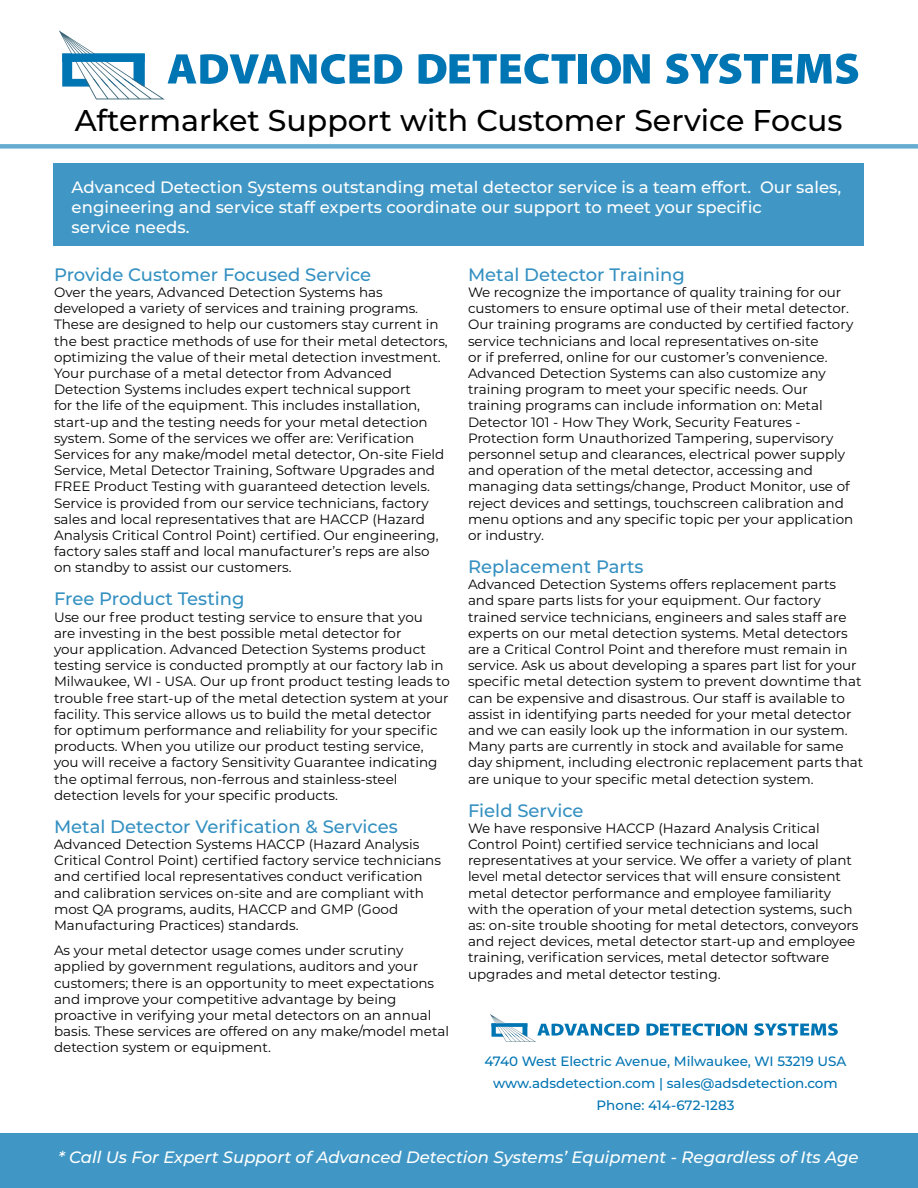
<style>
.page{position:relative;width:918px;height:1188px;background:#fff}
.page>*{position:absolute;margin:0;border:0;box-sizing:border-box;transform-origin:0 0}
.t1{font:500 30px "Montserrat";color:#000}
.t2{font:500 18px "Montserrat";color:#3390c1}
.t3{font:500 16.5px/19.8px "Montserrat";color:#fff}
.t4{font:italic 500 16.5px "Montserrat";color:#fff}
.t5{font:13.5px/16.2px "Montserrat";color:#000}
.t6{font:500 13.5px/22.2px "Montserrat";color:#0074b2;text-align:center}
</style>
<div class="page">
<svg style="left:419px;top:54px;width:157px;height:30px"></svg>
<div style="left:579px;top:54px;width:8px;height:30px;background:#0075b3"></div>
<svg style="left:591px;top:54px;width:59px;height:30px"></svg>
<svg style="left:666px;top:54px;width:192px;height:30px"></svg>
<svg style="left:59px;top:30px;width:343px;height:69px"></svg>
<div style="left:0;top:1134px;width:918px;height:54px;background:#4097c5"></div>
<div style="left:0;top:144px;width:918px;height:5px;background:#66acd1"></div>
<div style="left:54px;top:164px;width:810px;height:82px;background:#4097c5"></div>
<svg style="left:647px;top:1023px;width:68px;height:13px"></svg>
<hr style="left:716px;top:1024px;width:4px;height:11px;background:#0075b3">
<svg style="left:721px;top:1023px;width:26px;height:13px"></svg>
<svg style="left:754px;top:1023px;width:84px;height:13px"></svg>
<svg style="left:490px;top:1014px;width:149px;height:28px"></svg>
<h1 class="t1" style="left:75px;top:100px;width:769px">Aftermarket Support with Customer Service Focus</h1>
<p class="t3" style="left:72px;top:177px;width:771px">Advanced Detection Systems outstanding metal detector service is a team effort. Our sales, engineering and service staff experts coordinate our support to meet your specific<br>service needs.</p>
<h2 class="t2" style="left:54px;top:262px;width:319px">Provide Customer Focused Service</h2>
<p class="t5" style="left:54px;top:284px;width:395px">Over the years, Advanced Detection Systems has developed a variety of services and training programs.<br>These are designed to help our customers stay current in the best practice methods of use for their metal detectors, optimizing the value of their metal detection investment.<br>Your purchase of a metal detector from Advanced Detection Systems includes expert technical support<br>for the life of the equipment. This includes installation, start-up and the testing needs for your metal detection system. Some of the services we offer are: Verification Services for any make/model metal detector, On-site Field Service, Metal Detector Training, Software Upgrades and FREE Product Testing with guaranteed detection levels.<br>Service is provided from our service technicians, factory sales and local representatives that are HACCP (Hazard Analysis Critical Control Point) certified. Our engineering, factory sales staff and local manufacturer’s reps are also on standby to assist our customers.</p>
<h2 class="t2" style="left:54px;top:586px;width:192px">Free Product Testing</h2>
<p class="t5" style="left:54px;top:608px;width:397px">Use our free product testing service to ensure that you<br>are investing in the best possible metal detector for<br>your application. Advanced Detection Systems product testing service is conducted promptly at our factory lab in Milwaukee, WI - USA. Our up front product testing leads to trouble free start-up of the metal detection system at your facility. This service allows us to build the metal detector for optimum performance and reliability for your specific products. When you utilize our product testing service, you will receive a factory Sensitivity Guarantee indicating the optimal ferrous, non-ferrous and stainless-steel detection levels for your specific products.</p>
<h2 class="t2" style="left:54px;top:814px;width:345px">Metal Detector Verification &amp; Services</h2>
<p class="t5" style="left:54px;top:836px;width:389px">Advanced Detection Systems HACCP (Hazard Analysis Critical Control Point) certified factory service technicians and certified local representatives conduct verification and calibration services on-site and are compliant with most QA programs, audits, HACCP and GMP (Good Manufacturing Practices) standards.</p>
<p class="t5" style="left:54px;top:942px;width:397px">As your metal detector usage comes under scrutiny applied by government regulations, auditors and your customers; there is an opportunity to meet expectations and improve your competitive advantage by being proactive in verifying your metal detectors on an annual basis. These services are offered on any make/model metal detection system or equipment.</p>
<h2 class="t2" style="left:468px;top:262px;width:218px">Metal Detector Training</h2>
<p class="t5" style="left:468px;top:284px;width:387px">We recognize the importance of quality training for our customers to ensure optimal use of their metal detector.<br>Our training programs are conducted by certified factory service technicians and local representatives on-site<br>or if preferred, online for our customer’s convenience.<br>Advanced Detection Systems can also customize any training program to meet your specific needs. Our training programs can include information on: Metal Detector 101 - How They Work, Security Features - Protection form Unauthorized Tampering, supervisory personnel setup and clearances, electrical power supply and operation of the metal detector, accessing and managing data settings/change, Product Monitor, use of reject devices and settings, touchscreen calibration and menu options and any specific topic per your application or industry.</p>
<h2 class="t2" style="left:468px;top:554px;width:177px">Replacement Parts</h2>
<p class="t5" style="left:468px;top:576px;width:397px">Advanced Detection Systems offers replacement parts and spare parts lists for your equipment. Our factory trained service technicians, engineers and sales staff are experts on our metal detection systems. Metal detectors are a Critical Control Point and therefore must remain in service. Ask us about developing a spares part list for your specific metal detection system to prevent downtime that can be expensive and disastrous. Our staff is available to assist in identifying parts needed for your metal detector and we can easily look up the information in our system.<br>Many parts are currently in stock and available for same day shipment, including electronic replacement parts that are unique to your specific metal detection system.</p>
<h2 class="t2" style="left:468px;top:798px;width:117px">Field Service</h2>
<p class="t5" style="left:468px;top:819px;width:392px">We have responsive HACCP (Hazard Analysis Critical Control Point) certified service technicians and local representatives at your service. We offer a variety of plant level metal detector services that will ensure consistent metal detector performance and employee familiarity with the operation of your metal detection systems, such as: on-site trouble shooting for metal detectors, conveyors and reject devices, metal detector start-up and employee training, verification services, metal detector software upgrades and metal detector testing.</p>
<p class="t6" style="left:484px;top:1049px;width:363px">4740 West Electric Avenue, Milwaukee, WI 53219 USA www.adsdetection.com | sales@adsdetection.com<br>Phone: 414-672-1283</p>
<p class="t4" style="left:58px;top:1146px;width:802px">* Call Us For Expert Support of Advanced Detection Systems’ Equipment - Regardless of Its Age</p>
</div>
